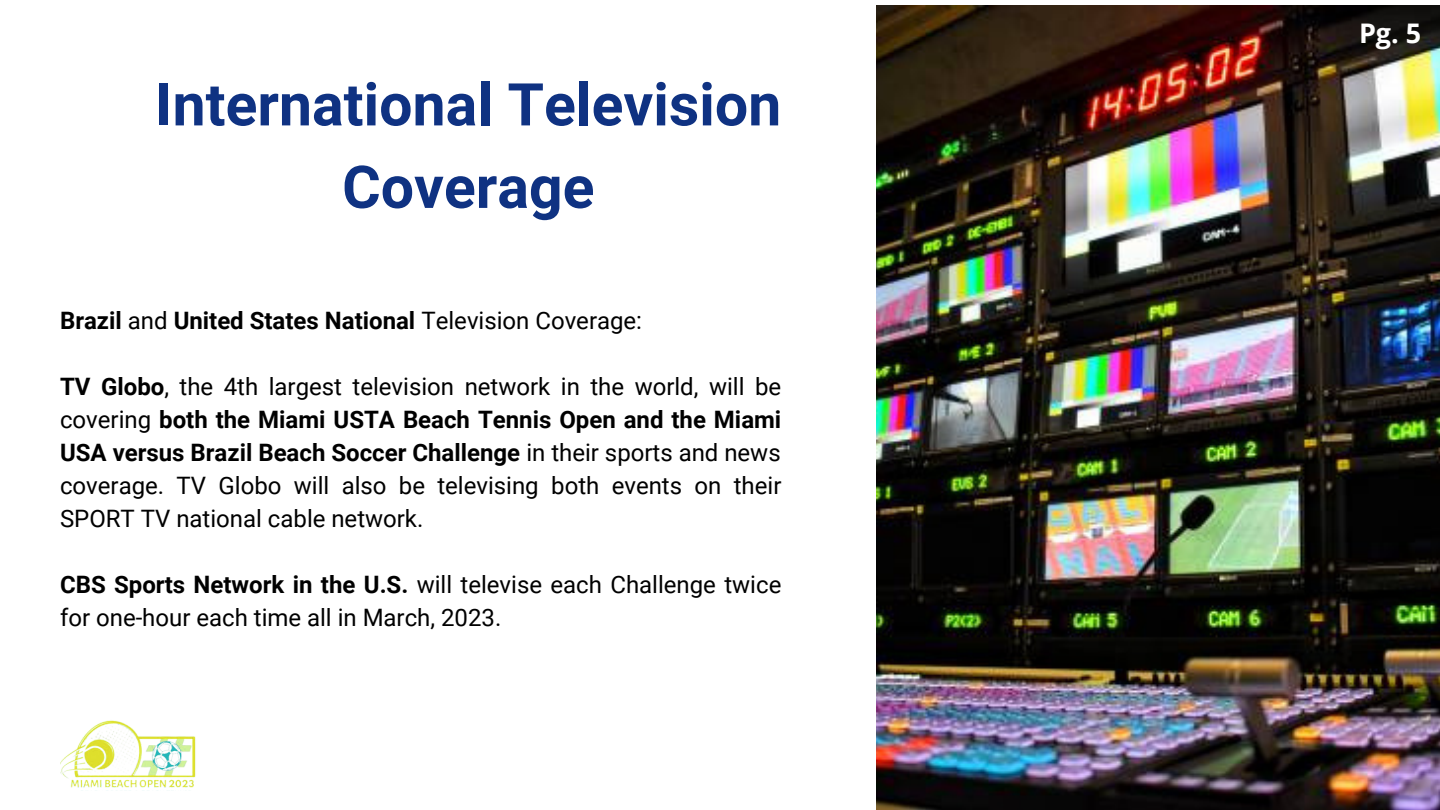
<style>
.page{position:relative;width:1440px;height:810px;background:#fff}
.page>*{position:absolute;margin:0;border:0;box-sizing:border-box;transform-origin:0 0}
.t1{font:700 59px/82.5px "Roboto";color:#0f3282;text-align:center}
.t2{font:700 27px "Open Sans";color:#fff}
.t3{font:24px/33px "Roboto";color:#000;text-align:justify}
.t4{font:700 24px "Roboto";color:#000}
.s1{font-weight:400}
.s2{font-weight:700}
</style>
<div class="page">
<img style="left:877px;top:5px;width:563px;height:805px">
<img style="left:60px;top:720px;width:136px;height:68px">
<h1 class="t1" style="left:155px;top:64px;width:627px">International Television<br>Coverage</h1>
<p class="t4" style="left:60px;top:307px;width:584px">Brazil <span class="s1">and</span> United States National <span class="s1">Television Coverage:</span></p>
<p class="t3" style="left:60px;top:370px;width:723px"><span class="s2">TV Globo</span>, the 4th largest television network in the world, will be covering <span class="s2">both the Miami USTA Beach Tennis Open and the Miami USA versus Brazil Beach Soccer Challenge</span> in their sports and news coverage. TV Globo will also be televising both events on their SPORT TV national cable network.</p>
<p class="t3" style="left:60px;top:568px;width:723px"><span class="s2">CBS Sports Network in the U.S.</span> will televise each Challenge twice for one-hour each time all in March, 2023.</p>
<p class="t2" style="left:1359px;top:14px;width:64px">Pg. 5</p>
</div>
